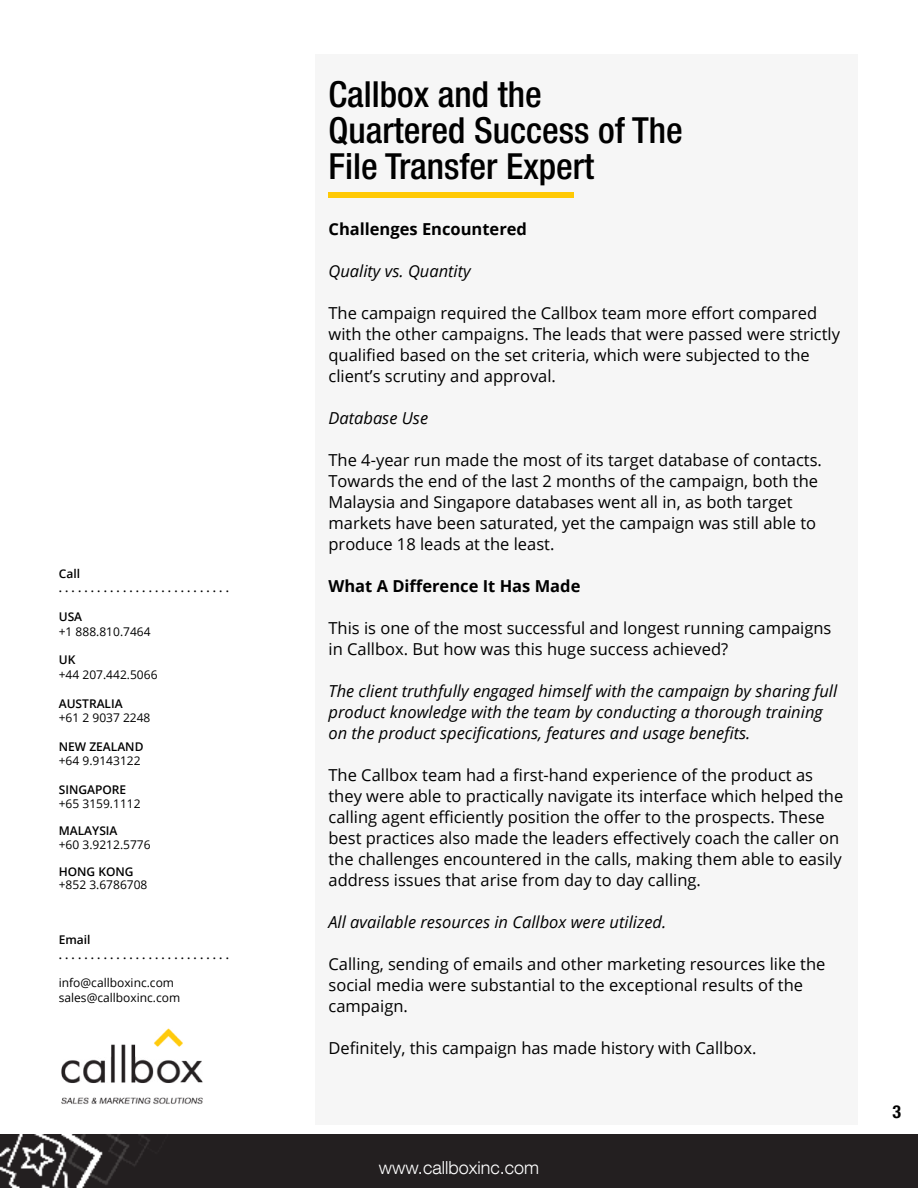
<style>
.page{position:relative;width:918px;height:1188px;background:#fff}
.page>*{position:absolute;margin:0;border:0;box-sizing:border-box;transform-origin:0 0}
.t1{font:500 condensed 36px/36px "Helvetica Neue LT Com";color:#000}
.t2{font:300 18px "Helvetica Neue LT Com";color:#fff}
.t3{font:700 condensed 18px "Helvetica Neue LT Com";color:#000}
.t4{font:16.5px/21px "Open Sans";color:#000}
.t5{font:italic 16.5px/21px "Open Sans";color:#000}
.t6{font:700 16.5px "Open Sans";color:#000}
.t7{font:12px/14.4px "Open Sans";color:#000}
.t8{font:600 12px/14.4px "Open Sans";color:#000}
</style>
<div class="page">
<div style="left:0;top:1135px;width:918px;height:53px;background:#231f20"></div>
<img style="left:61px;top:1028px;width:142px;height:76px">
<div style="left:315px;top:54px;width:542px;height:1070px;background:#f6f6f6"></div>
<div style="left:328px;top:193px;width:246px;height:5px;background:#ffc905"></div>
<p class="t8" style="left:59px;top:566px;width:172px">Call<br>. . . . . . . . . . . . . . . . . . . . . . . . . . .</p>
<p class="t8" style="left:59px;top:609px;width:25px">USA</p>
<p class="t7" style="left:59px;top:624px;width:93px">+1 888.810.7464</p>
<p class="t8" style="left:59px;top:653px;width:18px">UK</p>
<p class="t7" style="left:59px;top:667px;width:100px">+44 207.442.5066</p>
<p class="t8" style="left:59px;top:696px;width:65px">AUSTRALIA</p>
<p class="t7" style="left:59px;top:710px;width:93px">+61 2 9037 2248</p>
<p class="t8" style="left:59px;top:739px;width:86px">NEW ZEALAND</p>
<p class="t7" style="left:59px;top:753px;width:83px">+64 9.9143122</p>
<p class="t8" style="left:59px;top:782px;width:69px">SINGAPORE</p>
<p class="t7" style="left:59px;top:797px;width:83px">+65 3159.1112</p>
<p class="t8" style="left:59px;top:824px;width:60px">MALAYSIA</p>
<p class="t7" style="left:59px;top:837px;width:93px">+60 3.9212.5776</p>
<p class="t8" style="left:59px;top:864px;width:76px">HONG KONG</p>
<p class="t7" style="left:59px;top:878px;width:90px">+852 3.6786708</p>
<p class="t8" style="left:59px;top:932px;width:172px">Email<br>. . . . . . . . . . . . . . . . . . . . . . . . . . .</p>
<p class="t7" style="left:59px;top:976px;width:123px">info@callboxinc.com sales@callboxinc.com</p>
<h1 class="t1" style="left:328px;top:76px;width:356px">Callbox and the<br>Quartered Success of The<br>File Transfer Expert</h1>
<p class="t6" style="left:328px;top:217px;width:200px">Challenges Encountered</p>
<p class="t5" style="left:328px;top:260px;width:144px">Quality vs. Quantity</p>
<p class="t4" style="left:328px;top:302px;width:513px">The campaign required the Callbox team more effort compared with the other campaigns. The leads that were passed were strictly qualified based on the set criteria, which were subjected to the client’s scrutiny and approval.</p>
<p class="t5" style="left:328px;top:407px;width:101px">Database Use</p>
<p class="t4" style="left:328px;top:449px;width:495px">The 4-year run made the most of its target database of contacts.<br>Towards the end of the last 2 months of the campaign, both the Malaysia and Singapore databases went all in, as both target markets have been saturated, yet the campaign was still able to produce 18 leads at the least.</p>
<p class="t6" style="left:328px;top:574px;width:253px">What A Difference It Has Made</p>
<p class="t4" style="left:328px;top:617px;width:505px">This is one of the most successful and longest running campaigns in Callbox. But how was this huge success achieved?</p>
<p class="t5" style="left:328px;top:680px;width:510px">The client truthfully engaged himself with the campaign by sharing full product knowledge with the team by conducting a thorough training on the product specifications, features and usage benefits.</p>
<p class="t4" style="left:328px;top:764px;width:516px">The Callbox team had a first-hand experience of the product as they were able to practically navigate its interface which helped the calling agent efficiently position the offer to the prospects. These best practices also made the leaders effectively coach the caller on the challenges encountered in the calls, making them able to easily address issues that arise from day to day calling.</p>
<p class="t5" style="left:328px;top:911px;width:339px">All available resources in Callbox were utilized.</p>
<p class="t4" style="left:328px;top:953px;width:499px">Calling, sending of emails and other marketing resources like the social media were substantial to the exceptional results of the campaign.</p>
<p class="t4" style="left:328px;top:1037px;width:430px">Definitely, this campaign has made history with Callbox.</p>
<p class="t2" style="left:379px;top:1156px;width:162px">www.callboxinc.com</p>
<p class="t3" style="left:892px;top:1101px;width:10px">3</p>
</div>
